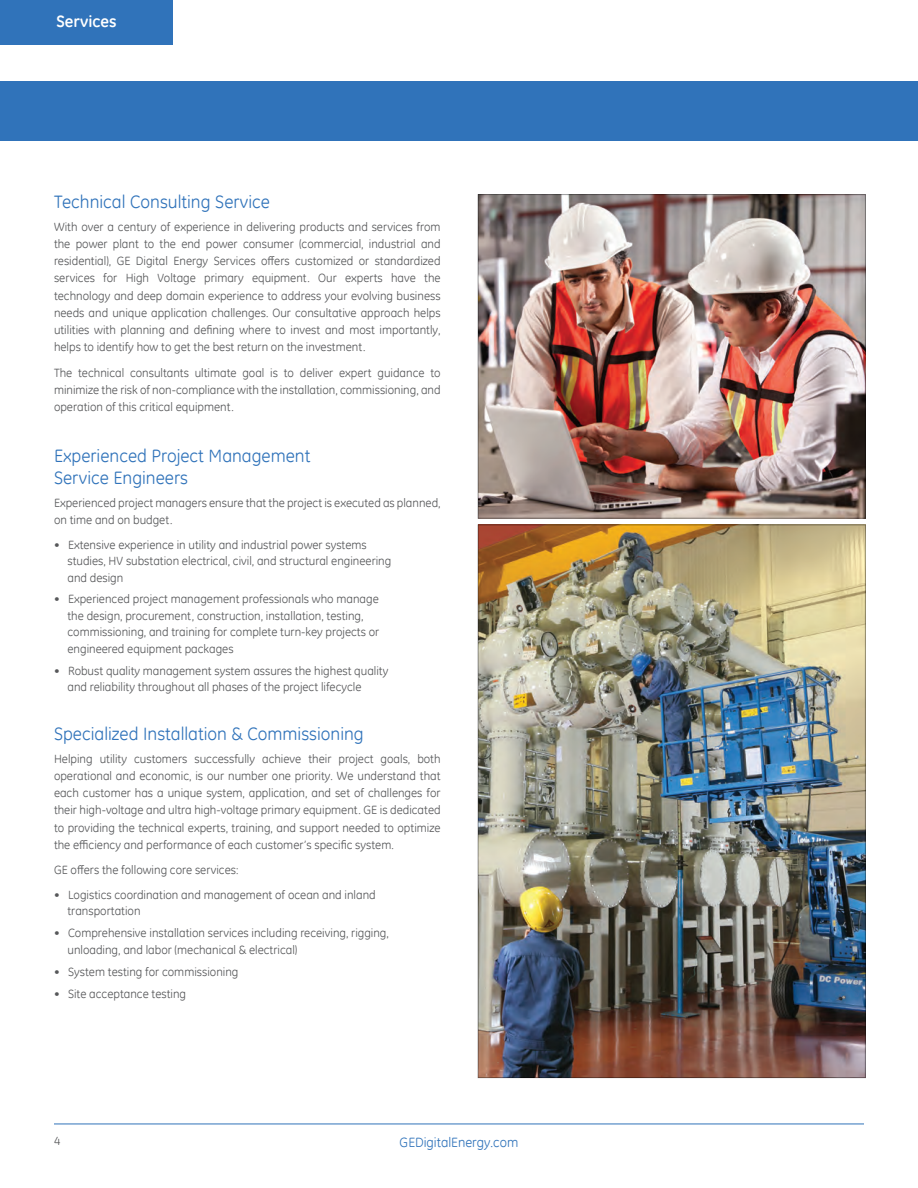
<style>
.page{position:relative;width:918px;height:1188px;background:#fff}
.page>*{position:absolute;margin:0;border:0;box-sizing:border-box;transform-origin:0 0}
.XD_Section_Sub{font:18px/21.6px "GE Inspira";color:#3073ba}
.t1{font:700 16.5px "GE Inspira";color:#fff}
.t2{font:13.5px "GE Inspira";color:#3073ba}
.XD_Copy{font:12px/17.2px "GE Inspira";color:#57585a}
</style>
<div class="page">
<hr style="left:54px;top:1124px;width:810px;height:1px;background:#3073ba">
<img style="left:480px;top:527px;width:384px;height:549px">
<img style="left:480px;top:196px;width:384px;height:320px">
<div style="left:478px;top:194px;width:388px;height:324px;border:1px solid #57585a"></div>
<div style="left:0;top:81px;width:918px;height:59px;background:#3073ba"></div>
<div style="left:0;top:0;width:173px;height:45px;background:#3073ba"></div>
<h2 class="t1" style="left:57px;top:11px;width:62px">Services</h2>
<p class="XD_Section_Sub" style="left:54px;top:190px;width:218px">Technical Consulting Service</p>
<p class="XD_Copy" style="left:54px;top:218px;width:388px;text-align:justify">With over a century of experience in delivering products and services from the power plant to the end power consumer (commercial, industrial and residential), GE Digital Energy Services offers customized or standardized services for High Voltage primary equipment. Our experts have the technology and deep domain experience to address your evolving business needs and unique application challenges. Our consultative approach helps utilities with planning and defining where to invest and most importantly, helps to identify how to get the best return on the investment.</p>
<p class="XD_Copy" style="left:54px;top:364px;width:388px;text-align:justify">The technical consultants ultimate goal is to deliver expert guidance to minimize the risk of non-compliance with the installation, commissioning, and operation of this critical equipment.</p>
<p class="XD_Section_Sub" style="left:54px;top:445px;width:258px">Experienced Project Management<br>Service Engineers</p>
<p class="XD_Copy" style="left:54px;top:494px;width:388px">Experienced project managers ensure that the project is executed as planned, on time and on budget.</p>
<p class="XD_Copy" style="left:68px;top:536px;width:325px;line-height:16.5px;text-indent:-14px">• Extensive experience in utility and industrial power systems studies, HV substation electrical, civil, and structural engineering and design</p>
<p class="XD_Copy" style="left:68px;top:591px;width:313px;line-height:16.5px;text-indent:-14px">• Experienced project management professionals who manage the design, procurement, construction, installation, testing, commissioning, and training for complete turn-key projects or engineered equipment packages</p>
<p class="XD_Copy" style="left:68px;top:662px;width:322px;line-height:16.5px;text-indent:-14px">• Robust quality management system assures the highest quality and reliability throughout all phases of the project lifecycle</p>
<p class="XD_Section_Sub" style="left:54px;top:723px;width:311px">Specialized Installation &amp; Commissioning</p>
<p class="XD_Copy" style="left:54px;top:750px;width:388px;text-align:justify">Helping utility customers successfully achieve their project goals, both operational and economic, is our number one priority. We understand that each customer has a unique system, application, and set of challenges for their high-voltage and ultra high-voltage primary equipment. GE is dedicated to providing the technical experts, training, and support needed to optimize the efficiency and performance of each customer’s specific system.</p>
<p class="XD_Copy" style="left:54px;top:861px;width:186px">GE offers the following core services:</p>
<p class="XD_Copy" style="left:68px;top:886px;width:310px;line-height:16.5px;text-indent:-14px">• Logistics coordination and management of ocean and inland transportation</p>
<p class="XD_Copy" style="left:68px;top:925px;width:323px;line-height:16.5px;text-indent:-14px">• Comprehensive installation services including receiving, rigging, unloading, and labor (mechanical &amp; electrical)</p>
<p class="XD_Copy" style="left:54px;top:963px;width:186px">• System testing for commissioning</p>
<p class="XD_Copy" style="left:54px;top:985px;width:134px">• Site acceptance testing</p>
<p class="XD_Copy" style="left:54px;top:1132px;width:8px">4</p>
<p class="t2" style="left:400px;top:1134px;width:120px">GEDigitalEnergy.com</p>
</div>
